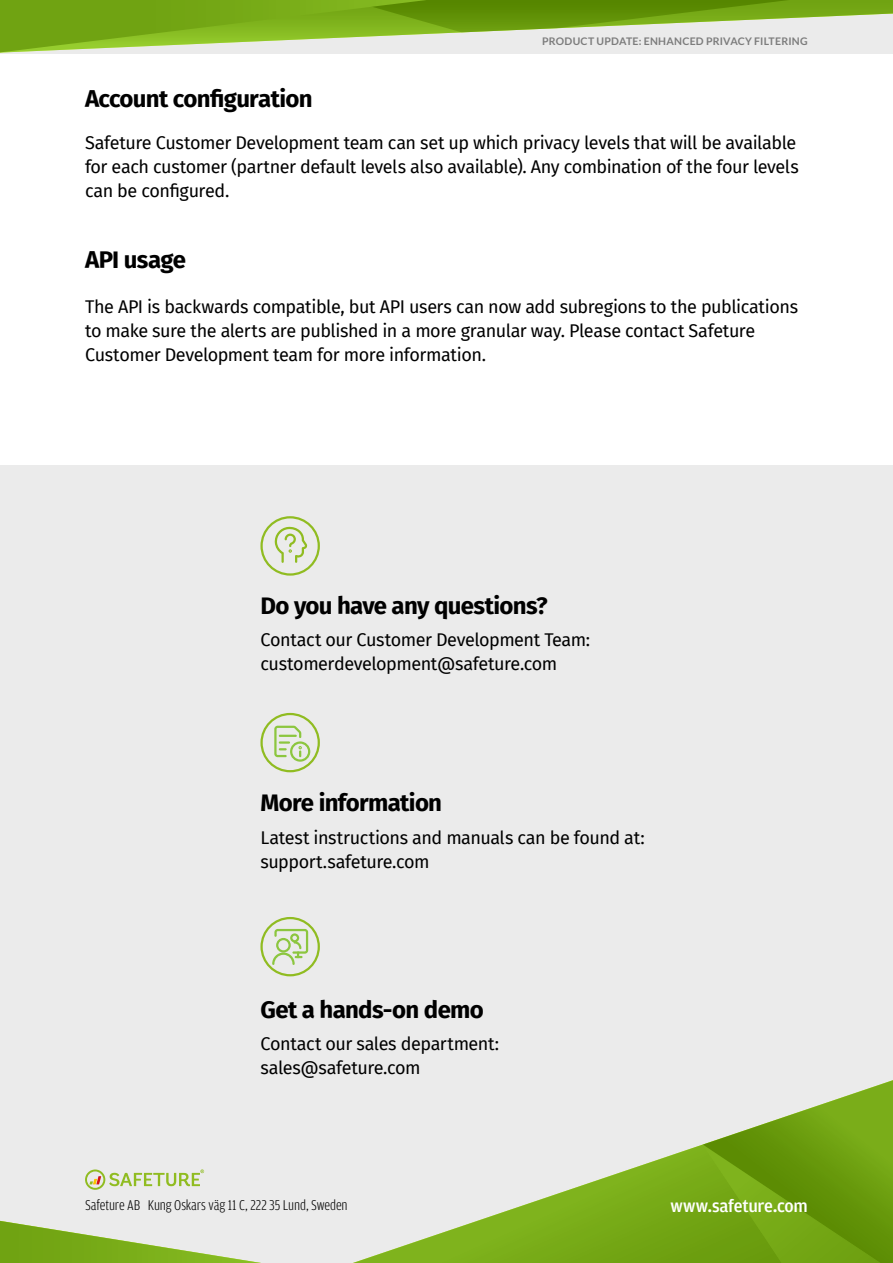
<style>
.page{position:relative;width:893px;height:1263px;background:#fff}
.page>*{position:absolute;margin:0;border:0;box-sizing:border-box;transform-origin:0 0}
.t1{font:700 24px "Fira Sans";letter-spacing:-.03em;color:#000}
.t2{font:18px/24px "Fira Sans";letter-spacing:-.025em;color:#000}
.t3{font:500 18px "Amplitude Aubi";letter-spacing:-.015em;color:#fff}
.t4{font:300 condensed 15px "Amplitude Aubi";letter-spacing:-.005em;color:#000}
.t5{font:700 10.5px "Lato";letter-spacing:.02em;color:#7c7c7c}
</style>
<div class="page">
<div style="left:0;top:466px;width:893px;height:797px;background:#ebebeb"></div>
<svg style="left:0;top:1080px;width:893px;height:183px"></svg>
<svg style="left:0;top:0;width:893px;height:53px;background:#9fbf64"></svg>
<svg style="left:85px;top:1169px;width:119px;height:21px"></svg>
<svg style="left:274px;top:526px;width:33px;height:37px"></svg>
<div style="left:260px;top:516px;width:60px;height:60px;border:2px solid #90bc21;border-radius:50%"></div>
<svg style="left:274px;top:726px;width:36px;height:36px"></svg>
<div style="left:260px;top:713px;width:60px;height:59px;border:2px solid #90bc21;border-radius:50%"></div>
<div style="left:260px;top:917px;width:60px;height:59px;border:2px solid #90bc21;border-radius:50%"></div>
<svg style="left:272px;top:929px;width:36px;height:36px"></svg>
<h1 class="t1" style="left:85px;top:79px;width:229px">Account configuration</h1>
<p class="t5" style="left:542px;top:35px;width:267px">PRODUCT UPDATE: ENHANCED PRIVACY FILTERING</p>
<p class="t2" style="left:85px;top:130px;width:715px">Safeture Customer Development team can set up which privacy levels that will be available for each customer (partner default levels also available). Any combination of the four levels can be configured.</p>
<h1 class="t1" style="left:85px;top:239px;width:102px">API usage</h1>
<p class="t2" style="left:85px;top:294px;width:714px">The API is backwards compatible, but API users can now add subregions to the publications to make sure the alerts are published in a more granular way. Please contact Safeture<br>Customer Development team for more information.</p>
<h1 class="t1" style="left:260px;top:585px;width:289px">Do you have any questions?</h1>
<p class="t2" style="left:260px;top:627px;width:331px">Contact our Customer Development Team: customerdevelopment@safeture.com</p>
<h1 class="t1" style="left:260px;top:782px;width:183px">More information</h1>
<p class="t2" style="left:260px;top:825px;width:386px">Latest instructions and manuals can be found at: support.safeture.com</p>
<h1 class="t1" style="left:260px;top:989px;width:225px">Get a hands-on demo</h1>
<p class="t2" style="left:260px;top:1031px;width:240px">Contact our sales department: sales@safeture.com</p>
<p class="t4" style="left:85px;top:1196px;width:264px">Safeture AB Kung Oskars väg 11 C, 222 35 Lund, Sweden</p>
<p class="t3" style="left:671px;top:1195px;width:139px">www.safeture.com</p>
</div>
